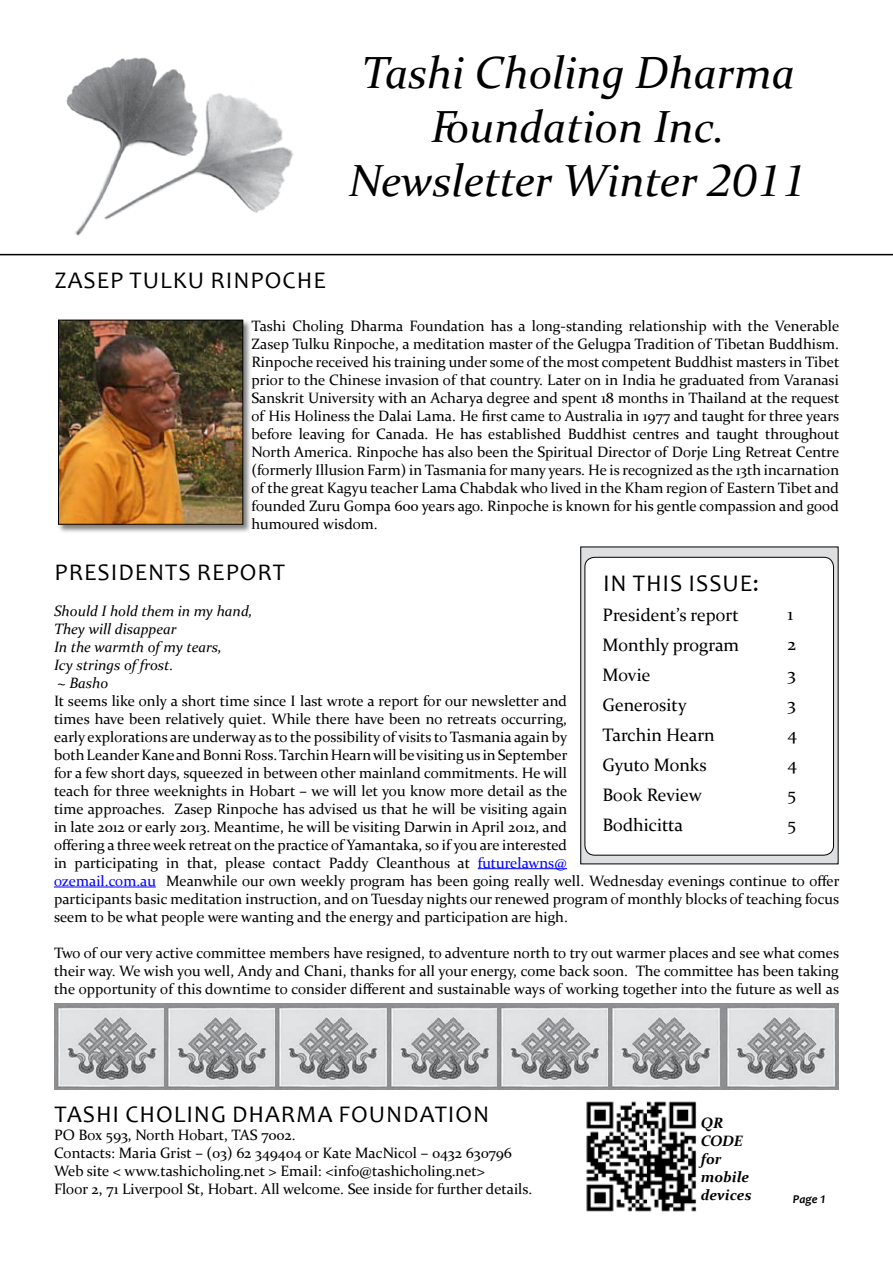
<style>
.page{position:relative;width:893px;height:1263px;background:#fff}
.page>*{position:absolute;margin:0;border:0;box-sizing:border-box;transform-origin:0 0}
.t1{font:italic 45px/54px "Constantia";color:#000;text-align:center}
.t2{font:24px "Candara";letter-spacing:.04em;color:#000}
.t3{font:18px/30px "Constantia";color:#000}
.t4{font:15px/18px "Constantia";color:#000;text-align:justify}
.t5{font:italic 15px/18px "Constantia";color:#000}
.t6{font:italic 700 15px/18px "Constantia";color:#000}
.t7{font:italic 700 12px "Candara";color:#000}
.s1{color:#00f}
</style>
<div class="page">
<img style="left:66px;top:57px;width:227px;height:179px">
<hr style="left:0;top:254px;width:893px;height:1px;background:#000">
<img style="left:54px;top:1003px;width:110px;height:86px">
<img style="left:164px;top:1003px;width:111px;height:86px">
<img style="left:275px;top:1003px;width:112px;height:86px">
<img style="left:387px;top:1003px;width:111px;height:86px">
<img style="left:498px;top:1003px;width:111px;height:86px">
<img style="left:609px;top:1003px;width:230px;height:86px">
<div style="left:581px;top:547px;width:257px;height:317px;background:#dddfe0"></div>
<div style="left:585px;top:557px;width:248px;height:298px;background:#fff;border-radius:10px"></div>
<div style="left:585px;top:557px;width:249px;height:298px;border:1px solid #000;border-radius:10px"></div>
<hr style="left:478px;top:868px;width:89px;height:1px;background:#00f">
<hr style="left:54px;top:887px;width:102px;height:1px;background:#00f">
<img style="left:586px;top:1101px;width:111px;height:111px">
<div style="left:57px;top:318px;width:196px;height:216px;background:#000;opacity:.5"></div>
<img style="left:60px;top:322px;width:181px;height:200px">
<div style="left:58px;top:320px;width:185px;height:204px;border:1px solid #000"></div>
<h1 class="t1" style="left:349px;top:43px;width:460px">Tashi Choling Dharma<br>Foundation Inc.<br>Newsletter Winter 2011</h1>
<h2 class="t2" style="left:54px;top:265px;width:273px">ZASEP TULKU RINPOCHE</h2>
<p class="t4" style="left:252px;top:316px;width:589px">Tashi Choling Dharma Foundation has a long-standing relationship with the Venerable Zasep Tulku Rinpoche, a meditation master of the Gelugpa Tradition of Tibetan Buddhism.<br>Rinpoche received his training under some of the most competent Buddhist masters in Tibet prior to the Chinese invasion of that country. Later on in India he graduated from Varanasi Sanskrit University with an Acharya degree and spent 18 months in Thailand at the request of His Holiness the Dalai Lama. He first came to Australia in 1977 and taught for three years before leaving for Canada. He has established Buddhist centres and taught throughout North America. Rinpoche has also been the Spiritual Director of Dorje Ling Retreat Centre (formerly Illusion Farm) in Tasmania for many years. He is recognized as the 13th incarnation of the great Kagyu teacher Lama Chabdak who lived in the Kham region of Eastern Tibet and founded Zuru Gompa 600 years ago. Rinpoche is known for his gentle compassion and good humoured wisdom.</p>
<h2 class="t2" style="left:54px;top:557px;width:232px">PRESIDENTS REPORT</h2>
<p class="t5" style="left:54px;top:601px;width:200px">Should I hold them in my hand,<br>They will disappear<br>In the warmth of my tears,<br>Icy strings of frost.<br>~ Basho</p>
<p class="t4" style="left:54px;top:691px;width:787px;text-align:left">It seems like only a short time since I last wrote a report for our newsletter and<br>times have been relatively quiet. While there have been no retreats occurring,<br>early explorations are underway as to the possibility of visits to Tasmania again by<br>both Leander Kane and Bonni Ross. Tarchin Hearn will be visiting us in September<br>for a few short days, squeezed in between other mainland commitments. He will<br>teach for three weeknights in Hobart – we will let you know more detail as the<br>time approaches. Zasep Rinpoche has advised us that he will be visiting again<br>in late 2012 or early 2013. Meantime, he will be visiting Darwin in April 2012, and<br>offering a three week retreat on the practice of Yamantaka, so if you are interested<br>in participating in that, please contact Paddy Cleanthous at <span class="s1">futurelawns@<br>ozemail.com.au</span> Meanwhile our own weekly program has been going really well. Wednesday evenings continue to offer participants basic meditation instruction, and on Tuesday nights our renewed program of monthly blocks of teaching focus seem to be what people were wanting and the energy and participation are high.</p>
<p class="t4" style="left:54px;top:943px;width:787px">Two of our very active committee members have resigned, to adventure north to try out warmer places and see what comes their way. We wish you well, Andy and Chani, thanks for all your energy, come back soon. The committee has been taking the opportunity of this downtime to consider different and sustainable ways of working together into the future as well as</p>
<h2 class="t2" style="left:603px;top:568px;width:157px">IN THIS ISSUE:</h2>
<p class="t3" style="left:603px;top:599px;width:138px">President’s report<br>Monthly program<br>Movie<br>Generosity<br>Tarchin Hearn<br>Gyuto Monks<br>Book Review<br>Bodhicitta</p>
<p class="t3" style="left:788px;top:598px;width:11px">1<br>2<br>3<br>3<br>4<br>4<br>5<br>5</p>
<h2 class="t2" style="left:54px;top:1099px;width:436px">TASHI CHOLING DHARMA FOUNDATION</h2>
<p class="t4" style="left:54px;top:1125px;width:480px;text-align:left">PO Box 593, North Hobart, TAS 7002.<br>Contacts: Maria Grist – (03) 62 349404 or Kate MacNicol – 0432 630796<br>Web site &lt; www.tashicholing.net &gt; Email: &lt;info@tashicholing.net&gt;<br>Floor 2, 71 Liverpool St, Hobart. All welcome. See inside for further details.</p>
<p class="t6" style="left:701px;top:1113px;width:52px">QR<br>CODE for mobile devices</p>
<p class="t7" style="left:793px;top:1192px;width:26px">Page</p>
</div>
